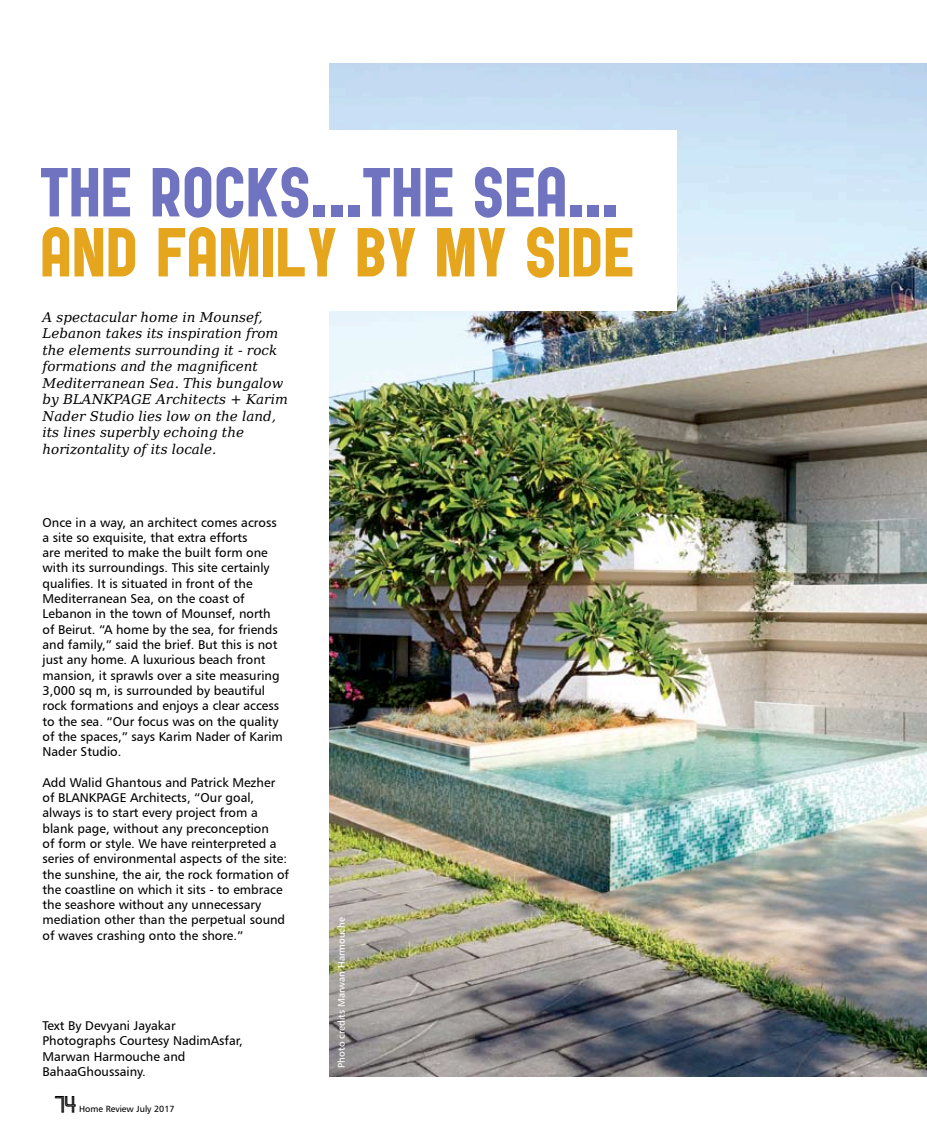
<style>
.page{position:relative;width:927px;height:1140px;background:#fff}
.page>*{position:absolute;margin:0;border:0;box-sizing:border-box;transform-origin:0 0}
.t1{font:75px/60px "Public Gothic Circular";color:#6f73c0}
.t2{font:18px "Perforama";color:#000}
.t3{font:italic 13.5px/16.5px "DejaVu Serif";color:#000}
.t4{font:12.75px/15.3px "Humanist 777 BT Roman B";color:#000}
.t5{font:9.75px "Humanist 777 BT Roman B";color:#fff}
.t6{font:9px "Humanist 777 BT Roman B";color:#000}
.s1{color:#e5a61d}
</style>
<div class="page">
<img style="left:330px;top:64px;width:597px;height:1012px">
<div style="left:316px;top:130px;width:361px;height:180px;background:#fff"></div>
<p class="t1" style="left:43px;top:161px;width:596px">THE ROCKS...THE SEA...<br><span class="s1">AND FAMILY BY MY SIDE</span></p>
<p class="t3" style="left:43px;top:308px;width:247px">A spectacular home in Mounsef,<br>Lebanon takes its inspiration from the elements surrounding it - rock formations and the magnificent<br>Mediterranean Sea. This bungalow by BLANKPAGE Architects + Karim<br>Nader Studio lies low on the land, its lines superbly echoing the horizontality of its locale.</p>
<p class="t4" style="left:43px;top:514px;width:242px">Once in a way, an architect comes across a site so exquisite, that extra efforts<br>are merited to make the built form one with its surroundings. This site certainly qualifies. It is situated in front of the Mediterranean Sea, on the coast of Lebanon in the town of Mounsef, north of Beirut. “A home by the sea, for friends and family,” said the brief. But this is not just any home. A luxurious beach front mansion, it sprawls over a site measuring 3,000 sq m, is surrounded by beautiful rock formations and enjoys a clear access to the sea. “Our focus was on the quality of the spaces,” says Karim Nader of Karim Nader Studio.</p>
<p class="t4" style="left:43px;top:774px;width:248px">Add Walid Ghantous and Patrick Mezher of BLANKPAGE Architects, “Our goal, always is to start every project from a blank page, without any preconception<br>of form or style. We have reinterpreted a series of environmental aspects of the site: the sunshine, the air, the rock formation of the coastline on which it sits - to embrace the seashore without any unnecessary mediation other than the perpetual sound of waves crashing onto the shore.”</p>
<p class="t4" style="left:43px;top:1017px;width:202px">Text By Devyani Jayakar<br>Photographs Courtesy NadimAsfar,<br>Marwan Harmouche and<br>BahaaGhoussainy.</p>
<p class="t2" style="left:54px;top:1092px;width:23px">74</p>
<p class="t6" style="left:79px;top:1103px;width:97px">Home Review July 2017</p>
<p class="t5" style="left:335px;top:1067px;width:152px;rotate:-90deg">Photo credits Marwan Harmouche</p>
</div>
